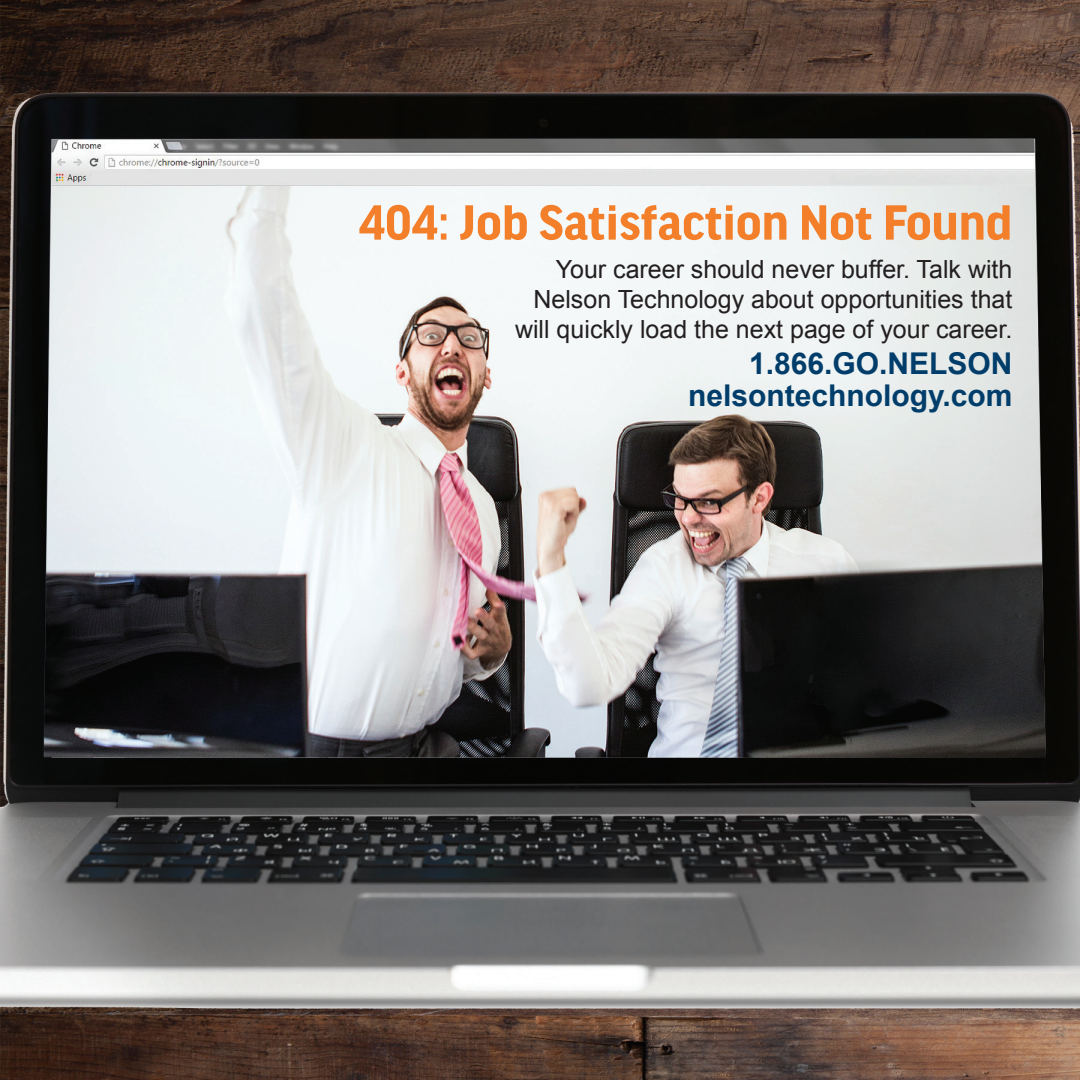
<style>
.page{position:relative;width:1080px;height:1080px;background:#fff}
.page>*{position:absolute;margin:0;border:0;box-sizing:border-box;transform-origin:0 0}
.t1{font:700 52.5px "Good Headline OT";color:#f47f2a}
.t2{font:700 30px "Arial";color:#003d6a}
.t3{font:25px/30px "Arial";color:#231f20;text-align:right}
</style>
<div class="page">
<img style="left:0;top:0;width:1080px;height:1080px">
<p class="t1" style="left:359px;top:194px;width:655px">404: Job Satisfaction Not Found</p>
<p class="t3" style="left:515px;top:254px;width:499px">Your career should never buffer. Talk with<br>Nelson Technology about opportunities that will quickly load the next page of your career.</p>
<p class="t2" style="left:749px;top:343px;width:265px">1.866.GO.NELSON</p>
<p class="t2" style="left:688px;top:376px;width:326px">nelsontechnology.com</p>
</div>
